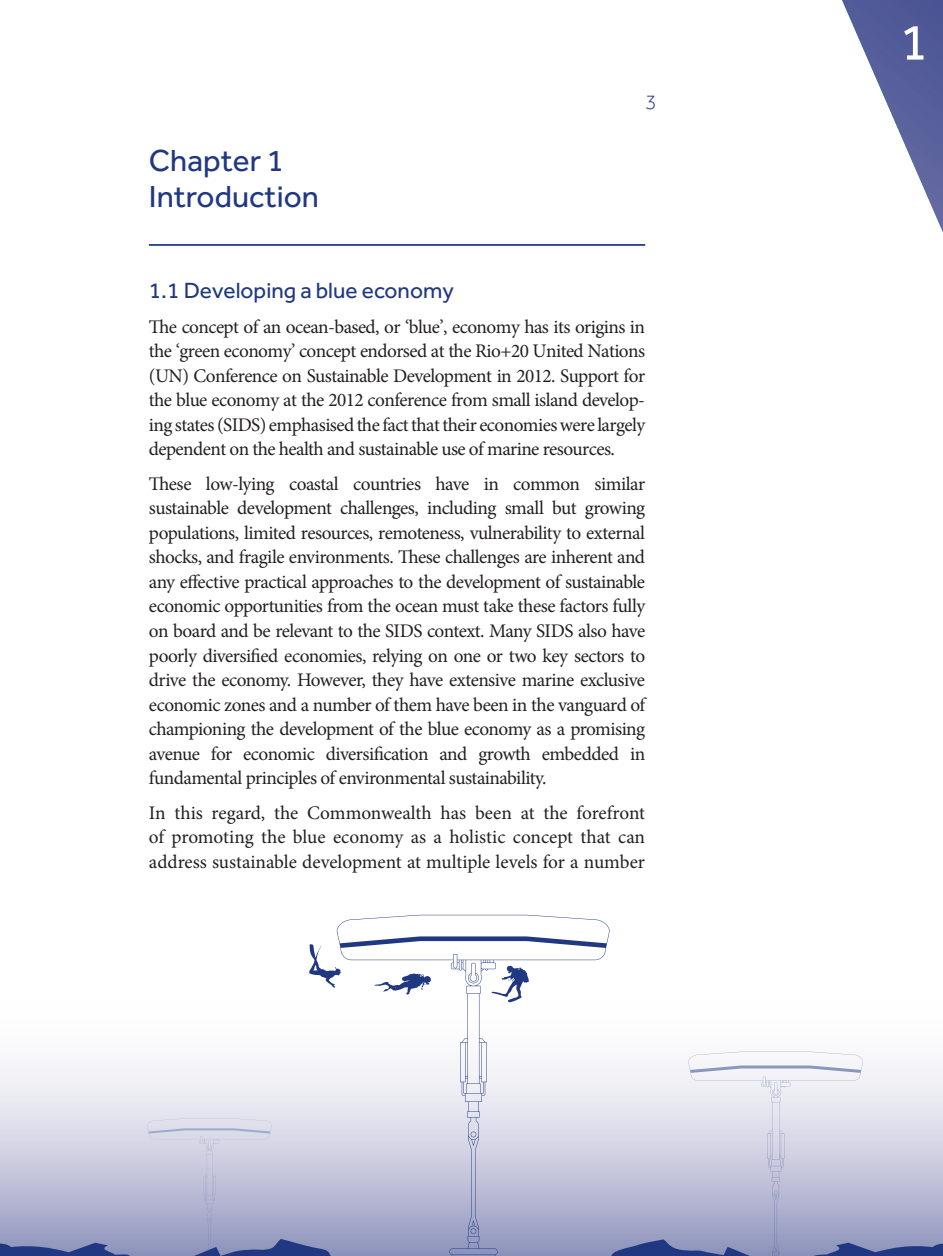
<style>
.page{position:relative;width:943px;height:1256px;background:#fff}
.page>*{position:absolute;margin:0;border:0;box-sizing:border-box;transform-origin:0 0}
.t1{font:52.5px "Effra";color:#fff}
.t2{font:31.5px/36.8px "Effra";color:#203882}
.t3{font:22.75px "Effra";color:#203882}
.t4{font:300 21px "Effra";color:#203882}
.t5{font:19.25px/24.5px "Minion Pro";letter-spacing:-.025em;color:#231f20;text-align:justify}
</style>
<div class="page">
<svg style="left:842px;top:0;width:101px;height:232px"></svg>
<svg style="left:337px;top:914px;width:272px;height:137px"></svg>
<svg style="left:309px;top:943px;width:32px;height:44px"></svg>
<svg style="left:491px;top:965px;width:38px;height:37px"></svg>
<svg style="left:374px;top:973px;width:57px;height:21px"></svg>
<hr style="left:149px;top:244px;width:496px;height:2px;background:#203882">
<svg style="left:0;top:1051px;width:943px;height:205px"></svg>
<h2 class="t2" style="left:149px;top:141px;width:171px">Chapter 1<br>Introduction</h2>
<p class="t4" style="left:645px;top:90px;width:13px">3</p>
<p class="t3" style="left:149px;top:277px;width:306px">1.1 Developing a blue economy</p>
<p class="t5" style="left:149px;top:314px;width:498px">The concept of an ocean-based, or ‘blue’, economy has its origins in the ‘green economy’ concept endorsed at the Rio+20 United Nations (UN) Conference on Sustainable Development in 2012. Support for the blue economy at the 2012 conference from small island develop&shy;ing states (SIDS) emphasised the fact that their economies were largely dependent on the health and sustainable use of marine resources.</p>
<p class="t5" style="left:149px;top:471px;width:498px">These low-lying coastal countries have in common similar sustainable development challenges, including small but growing populations, limited resources, remoteness, vulnerability to external shocks, and fragile environments. These challenges are inherent and any effective practical approaches to the development of sustainable economic opportunities from the ocean must take these factors fully on board and be relevant to the SIDS context. Many SIDS also have poorly diversified economies, relying on one or two key sectors to drive the economy. However, they have extensive marine exclusive economic zones and a number of them have been in the vanguard of championing the development of the blue economy as a promising avenue for economic diversification and growth embedded in fundamental principles of environmental sustainability.</p>
<p class="t5" style="left:149px;top:800px;width:498px">In this regard, the Commonwealth has been at the forefront of promoting the blue economy as a holistic concept that can address sustainable development at multiple levels for a number</p>
<h1 class="t1" style="left:899px;top:11px;width:30px">1</h1>
</div>
